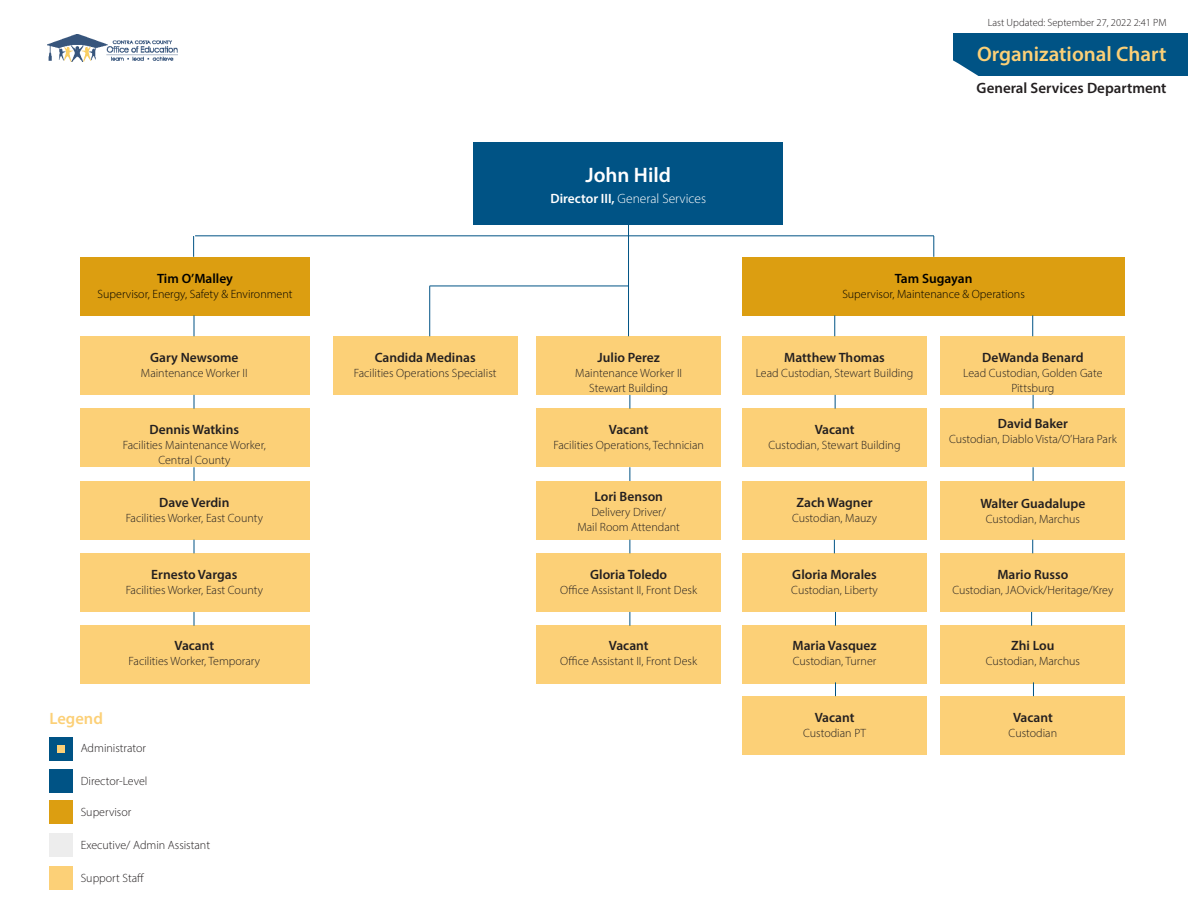
<style>
.page{position:relative;width:1188px;height:918px;background:#fff}
.page>*{position:absolute;margin:0;border:0;box-sizing:border-box;transform-origin:0 0}
.t1{font:600 21px "Myriad Pro";color:#fcd077}
.t2{font:600 21px "Myriad Pro";color:#fff}
.t3{font:600 16.5px "Myriad Pro";color:#fcd077}
.t4{font:600 15px "Myriad Pro";color:#231f20}
.t5{font:600 13.5px "Myriad Pro";color:#231f20}
.t6{font:300 13.5px "Myriad Pro";color:#fff}
.t7{font:600 13.5px "Myriad Pro";color:#000}
.t8{font:300 12px "Myriad Pro";color:#231f20}
.t9{font:300 12px "Myriad Pro";color:#000}
.t10{font:300 10.5px "Myriad Pro";color:#231f20}
.s1{font-weight:600}
</style>
<div class="page">
<div style="left:80px;top:257px;width:230px;height:58px;background:#dc9e11"></div>
<div style="left:743px;top:257px;width:382px;height:58px;background:#dc9e11"></div>
<div style="left:953px;top:33px;width:235px;height:43px;background:#005385"></div>
<svg style="left:953px;top:60px;width:26px;height:16px"></svg>
<div style="left:474px;top:142px;width:309px;height:82px;background:#005385"></div>
<div style="left:80px;top:336px;width:230px;height:59px;background:#fcd077"></div>
<div style="left:333px;top:336px;width:184px;height:59px;background:#fcd077"></div>
<div style="left:743px;top:336px;width:184px;height:59px;background:#fcd077"></div>
<div style="left:743px;top:409px;width:184px;height:58px;background:#fcd077"></div>
<div style="left:743px;top:481px;width:184px;height:59px;background:#fcd077"></div>
<div style="left:743px;top:553px;width:184px;height:59px;background:#fcd077"></div>
<div style="left:743px;top:625px;width:184px;height:58px;background:#fcd077"></div>
<div style="left:743px;top:696px;width:184px;height:59px;background:#fcd077"></div>
<div style="left:537px;top:336px;width:184px;height:59px;background:#fcd077"></div>
<div style="left:537px;top:409px;width:184px;height:58px;background:#fcd077"></div>
<div style="left:537px;top:553px;width:184px;height:59px;background:#fcd077"></div>
<div style="left:537px;top:625px;width:184px;height:58px;background:#fcd077"></div>
<div style="left:537px;top:481px;width:184px;height:59px;background:#fcd077"></div>
<div style="left:941px;top:336px;width:184px;height:59px;background:#fcd077"></div>
<div style="left:941px;top:409px;width:184px;height:58px;background:#fcd077"></div>
<div style="left:941px;top:481px;width:184px;height:59px;background:#fcd077"></div>
<div style="left:941px;top:553px;width:184px;height:59px;background:#fcd077"></div>
<div style="left:941px;top:625px;width:184px;height:58px;background:#fcd077"></div>
<div style="left:941px;top:696px;width:184px;height:59px;background:#fcd077"></div>
<div style="left:80px;top:481px;width:230px;height:59px;background:#fcd077"></div>
<div style="left:80px;top:553px;width:230px;height:59px;background:#fcd077"></div>
<div style="left:80px;top:625px;width:230px;height:58px;background:#fcd077"></div>
<div style="left:80px;top:409px;width:230px;height:58px;background:#fcd077"></div>
<hr style="left:430px;top:286px;width:198px;height:1px;background:#005385">
<hr style="left:195px;top:236px;width:739px;height:1px;background:#005385">
<hr style="left:628px;top:224px;width:1px;height:112px;background:#005385">
<svg style="left:194px;top:315px;width:1px;height:21px"></svg>
<svg style="left:834px;top:315px;width:1px;height:21px"></svg>
<svg style="left:1032px;top:315px;width:1px;height:21px"></svg>
<svg style="left:194px;top:395px;width:1px;height:14px"></svg>
<svg style="left:630px;top:395px;width:1px;height:14px"></svg>
<svg style="left:835px;top:395px;width:1px;height:14px"></svg>
<svg style="left:1033px;top:395px;width:1px;height:14px"></svg>
<svg style="left:1033px;top:467px;width:1px;height:14px"></svg>
<svg style="left:630px;top:467px;width:1px;height:14px"></svg>
<svg style="left:630px;top:540px;width:1px;height:13px"></svg>
<svg style="left:630px;top:612px;width:1px;height:14px"></svg>
<svg style="left:835px;top:612px;width:1px;height:14px"></svg>
<svg style="left:835px;top:682px;width:1px;height:14px"></svg>
<svg style="left:1033px;top:682px;width:1px;height:14px"></svg>
<svg style="left:1031px;top:612px;width:1px;height:14px"></svg>
<svg style="left:1032px;top:540px;width:1px;height:13px"></svg>
<svg style="left:834px;top:540px;width:1px;height:13px"></svg>
<svg style="left:194px;top:467px;width:1px;height:14px"></svg>
<svg style="left:194px;top:540px;width:1px;height:13px"></svg>
<svg style="left:194px;top:612px;width:1px;height:14px"></svg>
<svg style="left:193px;top:236px;width:1px;height:21px"></svg>
<hr style="left:429px;top:286px;width:1px;height:50px;background:#005385">
<svg style="left:934px;top:236px;width:1px;height:21px"></svg>
<div style="left:50px;top:737px;width:23px;height:24px;background:#005385"></div>
<div style="left:57px;top:745px;width:8px;height:8px;background:#fcd077"></div>
<div style="left:50px;top:769px;width:23px;height:24px;background:#005385"></div>
<div style="left:50px;top:834px;width:23px;height:23px;background:#ededed"></div>
<div style="left:50px;top:801px;width:23px;height:23px;background:#dc9e11"></div>
<div style="left:50px;top:867px;width:23px;height:23px;background:#fcd077"></div>
<img style="left:48px;top:35px;width:129px;height:27px">
<p class="t7" style="left:157px;top:270px;width:77px">Tim O’Malley</p>
<p class="t9" style="left:98px;top:287px;width:196px">Supervisor, Energy, Safety &amp; Environment</p>
<p class="t5" style="left:150px;top:349px;width:90px">Gary Newsome</p>
<p class="t8" style="left:141px;top:366px;width:108px">Maintenance Worker II</p>
<p class="t5" style="left:150px;top:421px;width:91px">Dennis Watkins</p>
<p class="t8" style="left:123px;top:438px;width:145px">Facilities Maintenance Worker,</p>
<p class="t8" style="left:158px;top:453px;width:73px">Central County</p>
<p class="t5" style="left:159px;top:494px;width:72px">Dave Verdin</p>
<p class="t8" style="left:126px;top:510px;width:139px">Facilities Worker, East County</p>
<p class="t5" style="left:151px;top:566px;width:88px">Ernesto Vargas</p>
<p class="t8" style="left:126px;top:583px;width:139px">Facilities Worker, East County</p>
<p class="t3" style="left:50px;top:708px;width:55px">Legend</p>
<p class="t5" style="left:174px;top:637px;width:41px">Vacant</p>
<p class="t8" style="left:129px;top:654px;width:133px">Facilities Worker, Temporary</p>
<p class="t8" style="left:81px;top:741px;width:67px">Administrator</p>
<p class="t8" style="left:81px;top:773px;width:68px">Director-Level</p>
<p class="t8" style="left:81px;top:804px;width:52px">Supervisor</p>
<p class="t8" style="left:81px;top:837px;width:131px">Executive/ Admin Assistant</p>
<p class="t8" style="left:81px;top:870px;width:65px">Support Staff</p>
<p class="t5" style="left:375px;top:349px;width:102px">Candida Medinas</p>
<p class="t8" style="left:354px;top:366px;width:144px">Facilities Operations SpeciaIist</p>
<p class="t10" style="left:988px;top:16px;width:180px">Last Updated: September 27, 2022 2:41 PM</p>
<p class="t1" style="left:977px;top:41px;width:191px">Organizational Chart</p>
<p class="t4" style="left:977px;top:79px;width:191px">General Services Department</p>
<p class="t2" style="left:586px;top:162px;width:87px">John Hild</p>
<p class="t6" style="left:550px;top:191px;width:157px"><span class="s1">Director III,</span> General Services</p>
<p class="t7" style="left:895px;top:270px;width:79px">Tam Sugayan</p>
<p class="t9" style="left:842px;top:287px;width:184px">Supervisor, Maintenance &amp; Operations</p>
<p class="t5" style="left:598px;top:349px;width:64px">Julio Perez</p>
<p class="t8" style="left:575px;top:366px;width:108px">Maintenance Worker II</p>
<p class="t8" style="left:589px;top:381px;width:80px">Stewart Building</p>
<p class="t5" style="left:609px;top:421px;width:41px">Vacant</p>
<p class="t8" style="left:553px;top:438px;width:152px">Facilities Operations, Technician</p>
<p class="t5" style="left:784px;top:349px;width:102px">Matthew Thomas</p>
<p class="t8" style="left:756px;top:366px;width:159px">Lead Custodian, Stewart Building</p>
<p class="t5" style="left:815px;top:421px;width:41px">Vacant</p>
<p class="t8" style="left:769px;top:438px;width:134px">Custodian, Stewart Building</p>
<p class="t5" style="left:982px;top:349px;width:103px">DeWanda Benard</p>
<p class="t8" style="left:963px;top:366px;width:141px">Lead Custodian, Golden Gate</p>
<p class="t8" style="left:1011px;top:381px;width:45px">Pittsburg</p>
<p class="t5" style="left:998px;top:415px;width:72px">David Baker</p>
<p class="t8" style="left:949px;top:432px;width:169px">Custodian, Diablo Vista/O’Hara Park</p>
<p class="t5" style="left:594px;top:488px;width:70px">Lori Benson</p>
<p class="t8" style="left:591px;top:504px;width:76px">Delivery Driver/</p>
<p class="t8" style="left:577px;top:519px;width:104px">Mail Room Attendant</p>
<p class="t5" style="left:797px;top:494px;width:77px">Zach Wagner</p>
<p class="t8" style="left:792px;top:510px;width:87px">Custodian, Mauzy</p>
<p class="t5" style="left:980px;top:495px;width:107px">Walter Guadalupe</p>
<p class="t8" style="left:986px;top:512px;width:96px">Custodian, Marchus</p>
<p class="t5" style="left:590px;top:566px;width:79px">Gloria Toledo</p>
<p class="t8" style="left:560px;top:583px;width:138px">Office Assistant II, Front Desk</p>
<p class="t5" style="left:792px;top:566px;width:86px">Gloria Morales</p>
<p class="t8" style="left:791px;top:583px;width:88px">Custodian, Liberty</p>
<p class="t5" style="left:997px;top:566px;width:72px">Mario Russo</p>
<p class="t8" style="left:952px;top:583px;width:163px">Custodian, JAOvick/Heritage/Krey</p>
<p class="t5" style="left:609px;top:637px;width:41px">Vacant</p>
<p class="t8" style="left:560px;top:654px;width:138px">Office Assistant II, Front Desk</p>
<p class="t5" style="left:792px;top:637px;width:86px">Maria Vasquez</p>
<p class="t8" style="left:793px;top:654px;width:85px">Custodian, Turner</p>
<p class="t5" style="left:1011px;top:637px;width:45px">Zhi Lou</p>
<p class="t8" style="left:986px;top:654px;width:96px">Custodian, Marchus</p>
<p class="t5" style="left:815px;top:709px;width:41px">Vacant</p>
<p class="t8" style="left:803px;top:726px;width:64px">Custodian PT</p>
<p class="t5" style="left:1013px;top:709px;width:41px">Vacant</p>
<p class="t8" style="left:1009px;top:726px;width:50px">Custodian</p>
</div>
